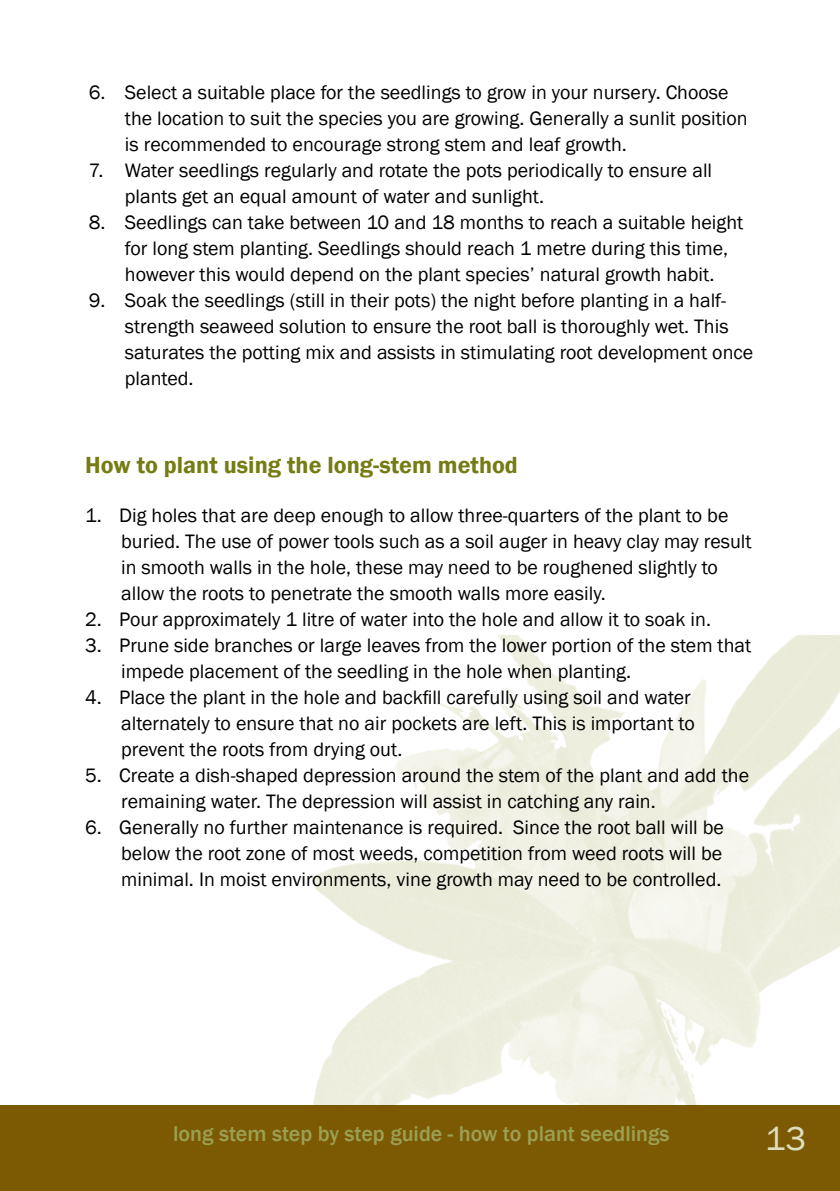
<style>
.page{position:relative;width:840px;height:1191px;background:#fff}
.page>*{position:absolute;margin:0;border:0;box-sizing:border-box;transform-origin:0 0}
.t1{font:34px "Franklin Gothic";color:#dedebf;scale:1.04 1}
.t2{font:600 24px "Franklin Gothic";color:#757c13}
.t3{font:500 22px "Franklin Gothic";color:#9ca053}
.t4{font:20px/26px "Franklin Gothic";color:#000}
</style>
<div class="page">
<div style="left:0;top:1106px;width:839px;height:85px;background:#7c5a03"></div>
<img style="left:242px;top:635px;width:597px;height:471px">
<p class="t4" style="left:125px;top:80px;width:624px;text-indent:-36px">6. Select a suitable place for the seedlings to grow in your nursery. Choose the location to suit the species you are growing. Generally a sunlit position is recommended to encourage strong stem and leaf growth.</p>
<p class="t4" style="left:125px;top:158px;width:588px;text-indent:-36px">7. Water seedlings regularly and rotate the pots periodically to ensure all plants get an equal amount of water and sunlight.</p>
<p class="t4" style="left:125px;top:210px;width:619px;text-indent:-36px">8. Seedlings can take between 10 and 18 months to reach a suitable height for long stem planting. Seedlings should reach 1 metre during this time, however this would depend on the plant species’ natural growth habit.</p>
<p class="t4" style="left:125px;top:288px;width:629px;text-indent:-36px">9. Soak the seedlings (still in their pots) the night before planting in a half&shy;strength seaweed solution to ensure the root ball is thoroughly wet. This saturates the potting mix and assists in stimulating root development once planted.</p>
<p class="t2" style="left:85px;top:450px;width:434px">How to plant using the long-stem method</p>
<p class="t4" style="left:121px;top:502px;width:631px;text-indent:-36px">1. Dig holes that are deep enough to allow three-quarters of the plant to be buried. The use of power tools such as a soil auger in heavy clay may result in smooth walls in the hole, these may need to be roughened slightly to allow the roots to penetrate the smooth walls more easily.</p>
<p class="t4" style="left:85px;top:606px;width:627px">2. Pour approximately 1 litre of water into the hole and allow it to soak in.</p>
<p class="t4" style="left:121px;top:632px;width:631px;text-indent:-36px">3. Prune side branches or large leaves from the lower portion of the stem that impede placement of the seedling in the hole when planting.</p>
<p class="t4" style="left:121px;top:684px;width:575px;text-indent:-36px">4. Place the plant in the hole and backfill carefully using soil and water alternately to ensure that no air pockets are left. This is important to prevent the roots from drying out.</p>
<p class="t4" style="left:121px;top:762px;width:629px;text-indent:-36px">5. Create a dish-shaped depression around the stem of the plant and add the remaining water. The depression will assist in catching any rain.</p>
<p class="t4" style="left:121px;top:814px;width:604px;text-align:justify;text-indent:-36px">6. Generally no further maintenance is required. Since the root ball will be below the root zone of most weeds, competition from weed roots will be minimal. In moist environments, vine growth may need to be controlled.</p>
<p class="t3" style="left:173px;top:1120px;width:497px">long stem step by step guide - how to plant seedlings</p>
<h1 class="t1" style="left:764px;top:1117px;width:41px">13</h1>
</div>
